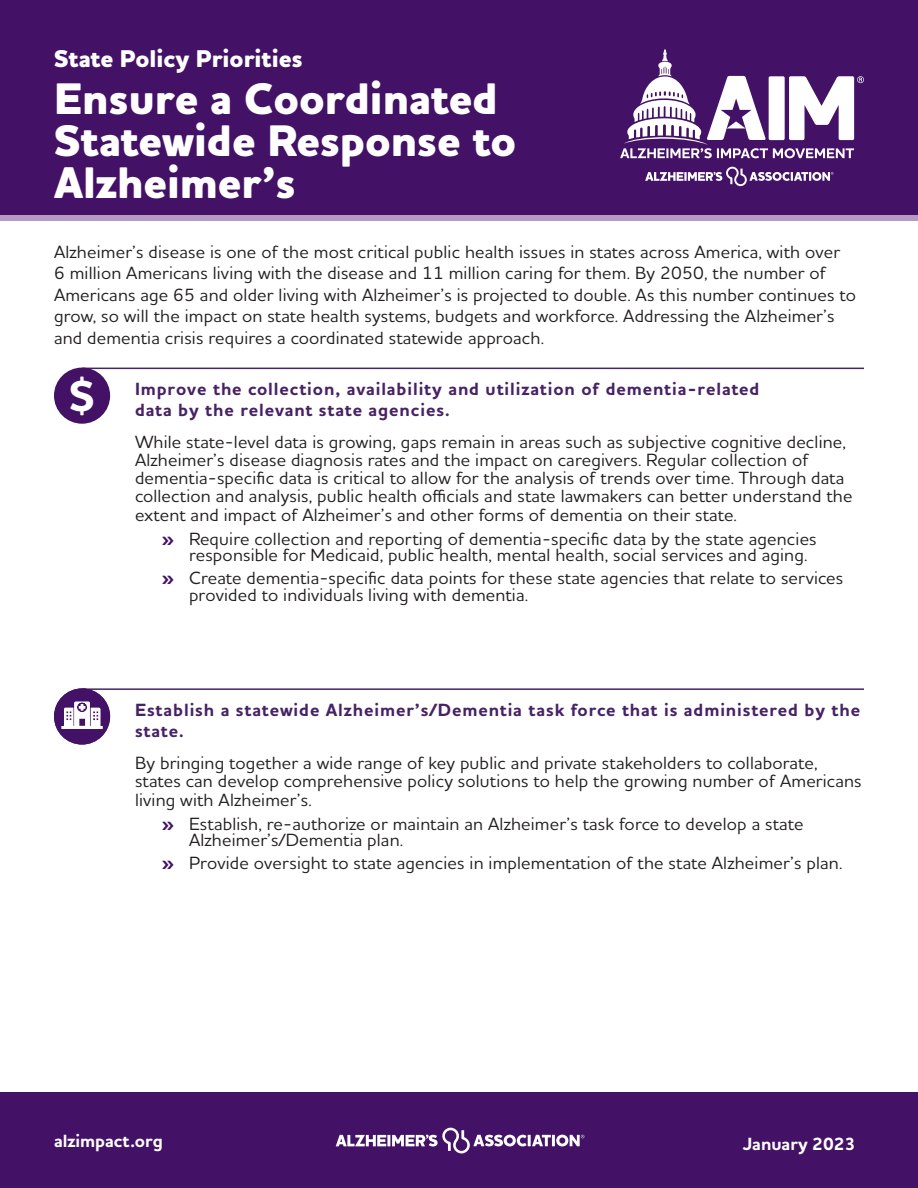
<style>
.page{position:relative;width:918px;height:1188px;background:#fff}
.page>*{position:absolute;margin:0;border:0;box-sizing:border-box;transform-origin:0 0}
.t1{font:700 47.25px "Houschka Alt Pro";color:#fff}
.t2{font:800 45px/42px "Houschka Alt Pro";color:#fff}
.t3{font:800 24.6px "Houschka Alt Pro";color:#fff}
.t4{font:500 18px/21.6px "Houschka Alt Pro";letter-spacing:.01em;color:#231f20}
.t5{font:700 18px/21px "Houschka Alt Pro";letter-spacing:.05em;color:#472264}
.t6{font:700 18px "Houschka Alt Pro";color:#fff}
.s1{font-weight:700;color:#431266}
</style>
<div class="page">
<div style="left:0;top:0;width:918px;height:216px;background:#431266"></div>
<svg style="left:645px;top:166px;width:189px;height:20px"></svg>
<svg style="left:620px;top:49px;width:244px;height:109px"></svg>
<div style="left:0;top:215px;width:918px;height:5px;background:#b499c0"></div>
<div style="left:0;top:1093px;width:918px;height:95px;background:#431266"></div>
<svg style="left:336px;top:1127px;width:248px;height:27px"></svg>
<hr style="left:82px;top:368px;width:782px;height:1px;background:#472264">
<div style="left:54px;top:368px;width:56px;height:56px;background:#431266;border-radius:50%"></div>
<hr style="left:82px;top:688px;width:782px;height:2px;background:#472264">
<div style="left:54px;top:688px;width:56px;height:57px;background:#431266;border-radius:50%"></div>
<svg style="left:62px;top:702px;width:41px;height:27px"></svg>
<p class="t3" style="left:54px;top:42px;width:250px">State Policy Priorities</p>
<p class="t2" style="left:54px;top:80px;width:464px">Ensure a Coordinated<br>Statewide Response to<br>Alzheimer’s</p>
<p class="t4" style="left:54px;top:240px;width:803px">Alzheimer’s disease is one of the most critical public health issues in states across America, with over<br>6 million Americans living with the disease and 11 million caring for them. By 2050, the number of Americans age 65 and older living with Alzheimer’s is projected to double. As this number continues to grow, so will the impact on state health systems, budgets and workforce. Addressing the Alzheimer’s and dementia crisis requires a coordinated statewide approach.</p>
<p class="t1" style="left:68px;top:364px;width:30px">$</p>
<p class="t5" style="left:135px;top:379px;width:626px">Improve the collection, availability and utilization of dementia-related data by the relevant state agencies.</p>
<p class="t4" style="left:135px;top:432px;width:719px;line-height:18.3px">While state-level data is growing, gaps remain in areas such as subjective cognitive decline, Alzheimer’s disease diagnosis rates and the impact on caregivers. Regular collection of dementia-specific data is critical to allow for the analysis of trends over time. Through data collection and analysis, public health officials and state lawmakers can better understand the extent and impact of Alzheimer’s and other forms of dementia on their state.</p>
<p class="t4" style="left:189px;top:530px;width:629px;line-height:16.5px;text-indent:-27px"><span class="s1">»</span> Require collection and reporting of dementia-specific data by the state agencies responsible for Medicaid, public health, mental health, social services and aging.</p>
<p class="t4" style="left:189px;top:570px;width:656px;line-height:16.5px;text-indent:-27px"><span class="s1">»</span> Create dementia-specific data points for these state agencies that relate to services provided to individuals living with dementia.</p>
<p class="t5" style="left:135px;top:700px;width:727px">Establish a statewide Alzheimer’s/Dementia task force that is administered by the state.</p>
<p class="t4" style="left:135px;top:753px;width:728px;line-height:18.8px">By bringing together a wide range of key public and private stakeholders to collaborate, states can develop comprehensive policy solutions to help the growing number of Americans living with Alzheimer’s.</p>
<p class="t4" style="left:189px;top:815px;width:616px;line-height:16.5px;text-indent:-27px"><span class="s1">»</span> Establish, re-authorize or maintain an Alzheimer’s task force to develop a state<br>Alzheimer’s/Dementia plan.</p>
<p class="t4" style="left:162px;top:852px;width:682px"><span class="s1">»</span> Provide oversight to state agencies in implementation of the state Alzheimer’s plan.</p>
<p class="t6" style="left:54px;top:1130px;width:110px">alzimpact.org</p>
<p class="t6" style="left:743px;top:1132px;width:114px">January 2023</p>
</div>
